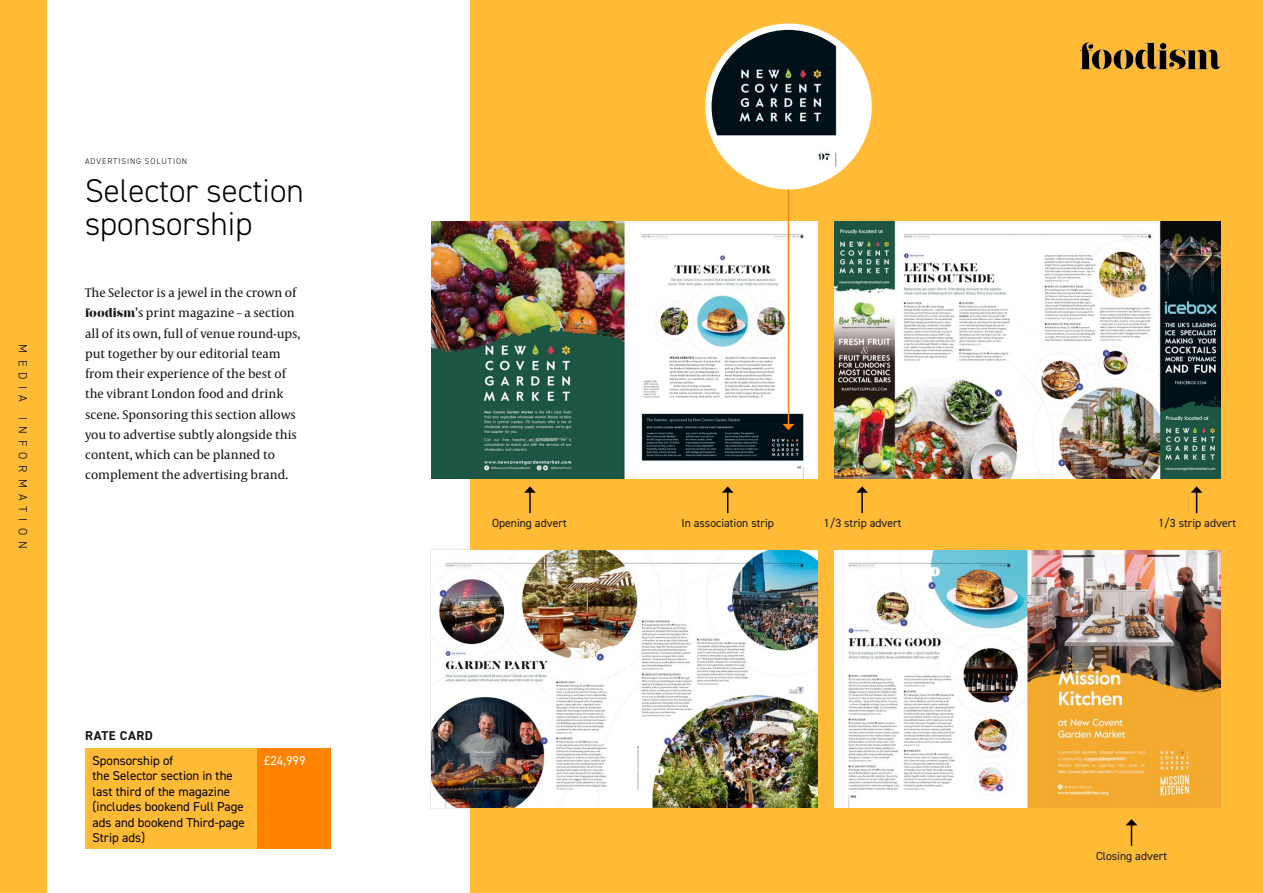
<style>
.page{position:relative;width:1263px;height:893px;background:#fff}
.page>*{position:absolute;margin:0;border:0;box-sizing:border-box;transform-origin:0 0}
.t1{font:300 33px/33px "DIN2014";color:#000}
.t2{font:12.9px/15.5px "DIN2014";color:#000}
.t3{font:700 12.9px "DIN2014";letter-spacing:.04em;color:#181716}
.t4{font:12.9px "DIN2014";color:#fff}
.t5{font:12.75px/20.2px "Capitolium News 2";color:#181716}
.t6{font:300 12px "DIN2014";letter-spacing:.51em;color:#000}
.t7{font:11.7px "DIN2014";color:#181716}
.t8{font:300 8.25px "DIN2014";letter-spacing:.11em;color:#000}
.s1{font-family:"Narziss Ultrabold Drops"}
</style>
<div class="page">
<div style="left:0;top:0;width:47px;height:893px;background:#ffbb36"></div>
<div style="left:471px;top:0;width:792px;height:893px;background:#ffbb36"></div>
<svg style="left:1079px;top:43px;width:141px;height:26px"></svg>
<div style="left:85px;top:747px;width:172px;height:103px;background:#ffbb36"></div>
<div style="left:257px;top:747px;width:73px;height:103px;background:#ff8300"></div>
<hr style="left:85px;top:849px;width:172px;height:1px;background:#fff">
<hr style="left:257px;top:849px;width:73px;height:1px;background:#fff">
<hr style="left:85px;top:746px;width:172px;height:2px;background:#fff">
<hr style="left:257px;top:746px;width:73px;height:2px;background:#fff">
<svg style="left:722px;top:486px;width:11px;height:27px"></svg>
<hr style="left:529px;top:492px;width:2px;height:21px;background:#000">
<svg style="left:524px;top:486px;width:12px;height:7px"></svg>
<hr style="left:861px;top:492px;width:2px;height:21px;background:#000">
<svg style="left:856px;top:486px;width:12px;height:7px"></svg>
<svg style="left:1191px;top:486px;width:11px;height:27px"></svg>
<svg style="left:1126px;top:819px;width:11px;height:27px"></svg>
<img style="left:432px;top:221px;width:386px;height:258px">
<img style="left:432px;top:550px;width:386px;height:258px">
<img style="left:834px;top:221px;width:386px;height:258px">
<img style="left:834px;top:550px;width:386px;height:258px">
<hr style="left:788px;top:189px;width:1px;height:236px;background:#ff8300">
<svg style="left:783px;top:424px;width:11px;height:6px"></svg>
<img style="left:708px;top:27px;width:160px;height:159px;border-radius:80px">
<div style="left:705px;top:24px;width:167px;height:165px;border:6px solid #fff;border-radius:50%"></div>
<p class="t6" style="left:30px;top:344px;width:58px;rotate:90deg">MEDIA</p>
<p class="t6" style="left:30px;top:416px;width:134px;rotate:90deg">INFORMATION</p>
<p class="t8" style="left:85px;top:156px;width:104px">ADVERTISING SOLUTION</p>
<h1 class="t1" style="left:85px;top:174px;width:220px">Selector section sponsorship</h1>
<p class="t5" style="left:85px;top:282px;width:217px">The Selector is a jewel in the crown of <span class="s1">foodism</span>’s print magazine – a section all of its own, full of venue round-ups, put together by our editorial team from their experience of the best of the vibrant London food and drink scene. Sponsoring this section allows you to advertise subtly alongside this content, which can be planned to complement the advertising brand.</p>
<p class="t3" style="left:85px;top:727px;width:69px">RATE CARD</p>
<p class="t2" style="left:93px;top:752px;width:154px">Sponsorship of<br>the Selector section in the last third of the magazine (includes bookend Full Page ads and bookend Third-page<br>Strip ads)</p>
<p class="t4" style="left:264px;top:752px;width:43px">£24,999</p>
<p class="t7" style="left:492px;top:516px;width:76px">Opening advert</p>
<p class="t7" style="left:681px;top:516px;width:94px">In association strip</p>
<p class="t7" style="left:824px;top:516px;width:79px">1/3 strip advert</p>
<p class="t7" style="left:1158px;top:516px;width:79px">1/3 strip advert</p>
<p class="t7" style="left:1096px;top:848px;width:72px">Closing advert</p>
</div>
